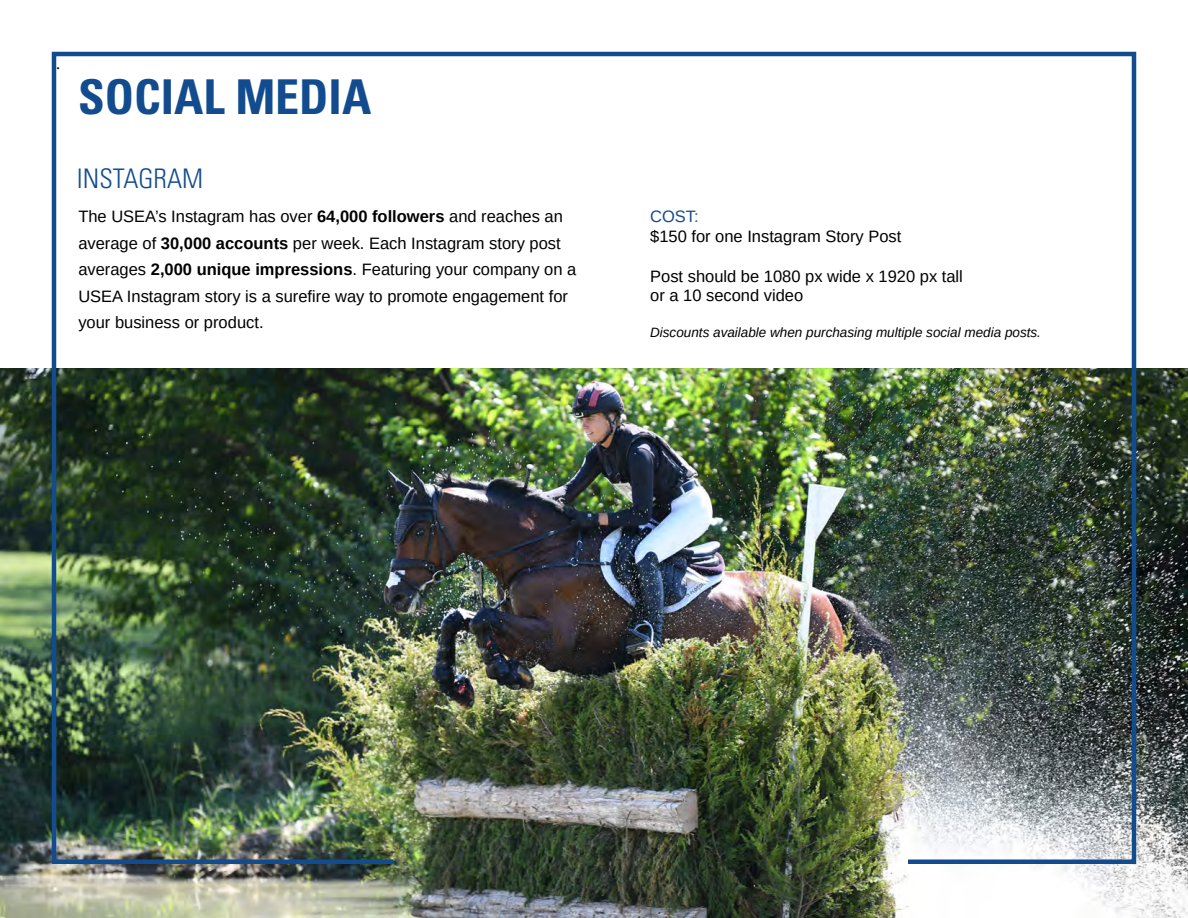
<style>
.page{position:relative;width:1188px;height:918px;background:#fff}
.page>*{position:absolute;margin:0;border:0;box-sizing:border-box;transform-origin:0 0}
.t1{font:700 condensed 48px "Univers LT Std";color:#134c8e}
.t2{font:300 condensed 27px "Univers LT Std";color:#134c8e}
.t3{font:18px "Minion Pro";color:#000}
.t4{font:16.5px/26.5px "Arimo";color:#000}
.t5{font:16.5px "Arimo";color:#134c8e}
.t6{font:italic 13.5px "Arimo";color:#000}
.s1{font-weight:700}
</style>
<div class="page">
<img style="left:0;top:368px;width:1188px;height:550px">
<img style="left:393px;top:837px;width:514px;height:81px">
<p class="t3" style="left:56px;top:52px;width:6px">.</p>
<h1 class="t1" style="left:78px;top:68px;width:295px">SOCIAL MEDIA</h1>
<h2 class="t2" style="left:77px;top:162px;width:128px">INSTAGRAM</h2>
<p class="t4" style="left:78px;top:203px;width:499px">The USEA’s Instagram has over <span class="s1">64,000 followers</span> and reaches an average of <span class="s1">30,000 accounts</span> per week. Each Instagram story post averages <span class="s1">2,000 unique impressions</span>. Featuring your company on a USEA Instagram story is a surefire way to promote engagement for your business or product.</p>
<p class="t5" style="left:650px;top:206px;width:50px">COST:</p>
<p class="t4" style="left:650px;top:223px;width:253px">$150 for one Instagram Story Post</p>
<p class="t4" style="left:650px;top:266px;width:314px;line-height:19.8px">Post should be 1080 px wide x 1920 px tall or a 10 second video</p>
<p class="t6" style="left:650px;top:324px;width:392px">Discounts available when purchasing multiple social media posts.</p>
</div>
